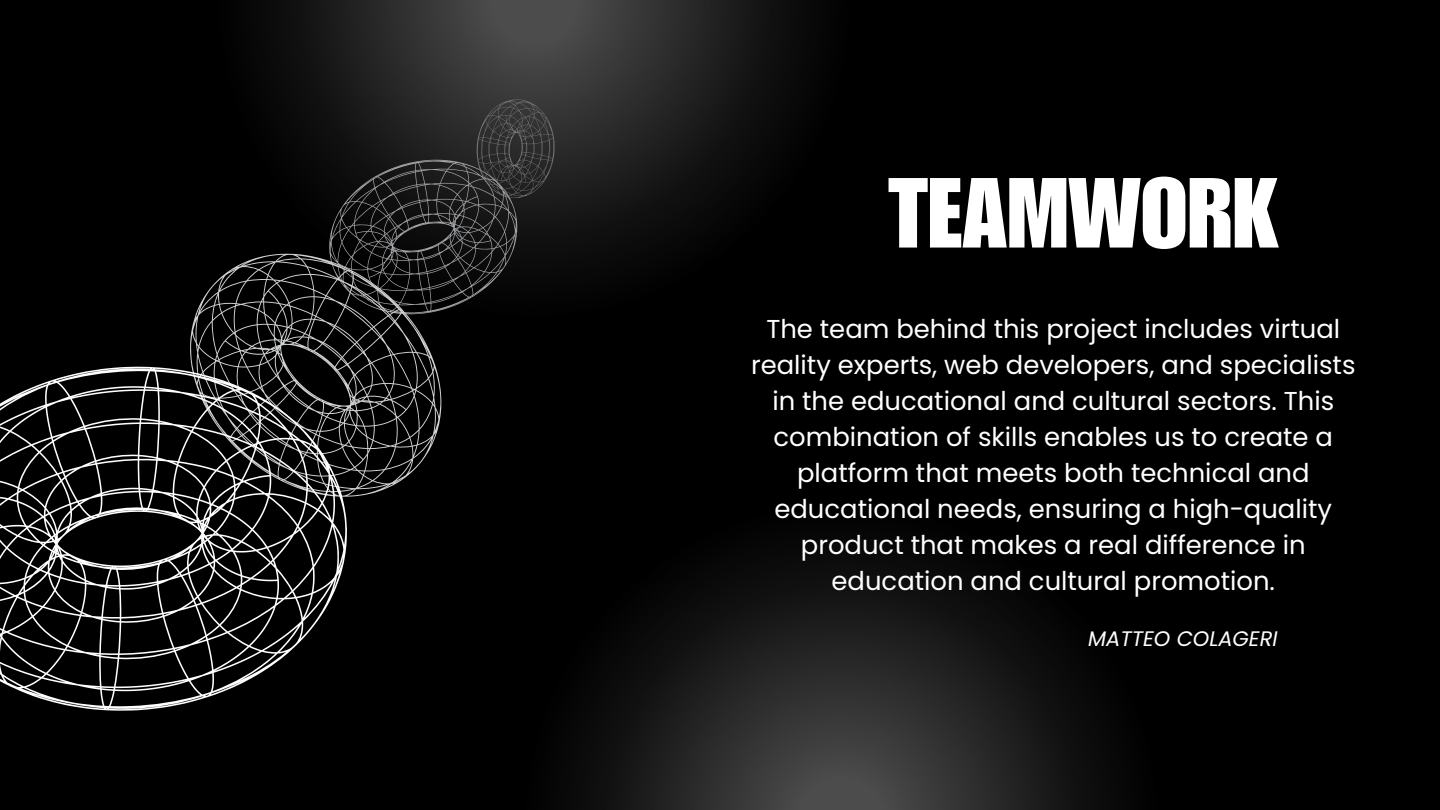
<style>
.page{position:relative;width:1440px;height:810px;background:#000}
.page>*{position:absolute;margin:0;border:0;box-sizing:border-box;transform-origin:0 0}
.t1{font:97.3px "Impact LT Std";color:#fff}
.t2{font:25.9px/36px "Poppins";color:#fff;text-align:center}
.t3{font:italic 21px "Poppins";color:#fff}
</style>
<div class="page">
<svg style="left:266px;top:0;width:537px;height:268px"></svg>
<svg style="left:573px;top:553px;width:537px;height:257px"></svg>
<svg style="left:329px;top:99px;width:226px;height:211px"></svg>
<svg style="left:190px;top:254px;width:251px;height:243px"></svg>
<svg style="left:0;top:367px;width:347px;height:344px"></svg>
<p class="t1" style="left:888px;top:178px;width:391px">TEAMWORK</p>
<p class="t2" style="left:751px;top:311px;width:606px">The team behind this project includes virtual reality experts, web developers, and specialists in the educational and cultural sectors. This combination of skills enables us to create a platform that meets both technical and educational needs, ensuring a high-quality product that makes a real difference in education and cultural promotion.</p>
<h1 class="t3" style="left:1088px;top:624px;width:191px">MATTEO COLAGERI</h1>
</div>
